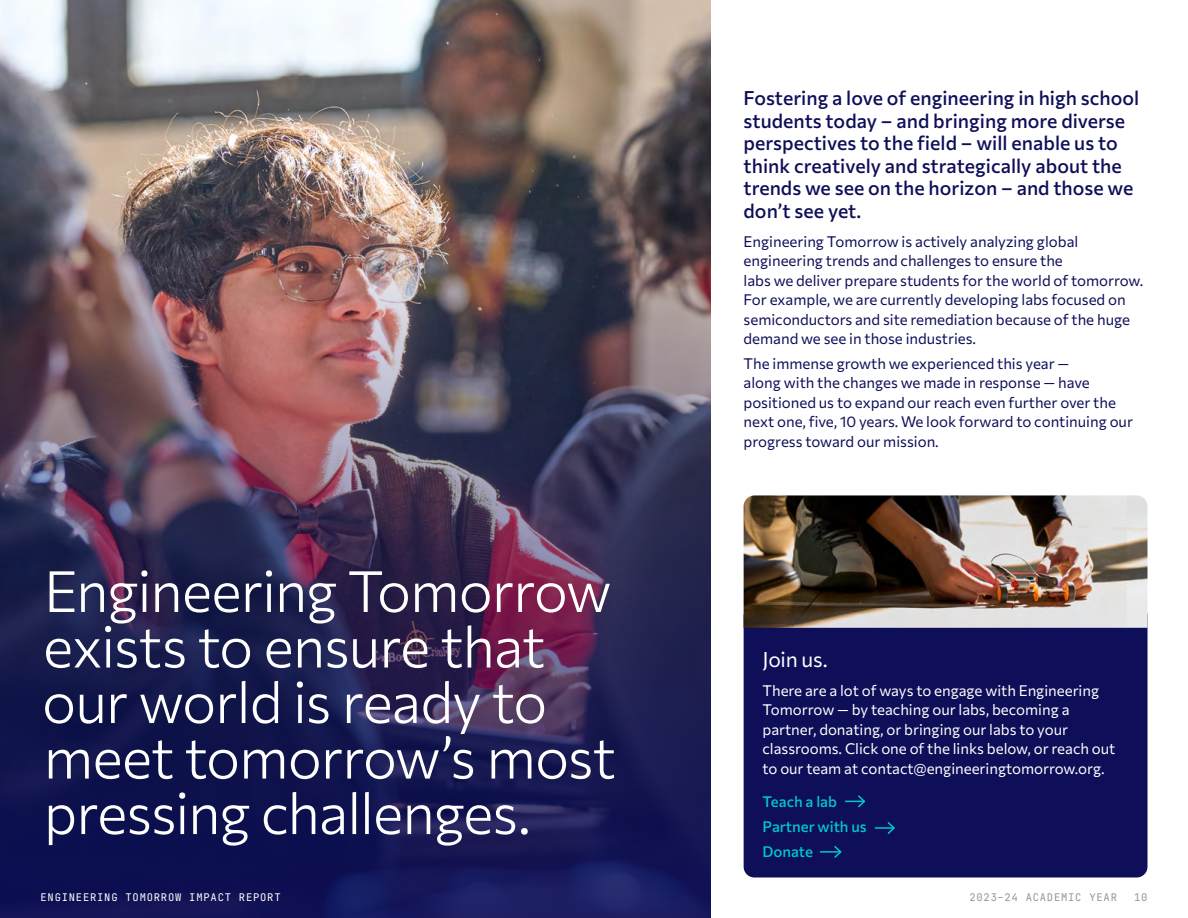
<style>
.page{position:relative;width:1188px;height:918px;background:#fff}
.page>*{position:absolute;margin:0;border:0;box-sizing:border-box;transform-origin:0 0}
.t1{font:300 57px/55.5px "Commissioner";letter-spacing:-.02em;color:#fff}
.t2{font:21px "Commissioner";letter-spacing:-.01em;color:#fff}
.t3{font:500 19.5px/22.5px "Commissioner";letter-spacing:.005em;color:#0e0e59}
.t4{font:15px/19.5px "Commissioner";color:#0e0e59}
.t5{font:15px/19.5px "Commissioner";color:#fff}
.t6{font:500 15px/24.8px "Commissioner";color:#00c7cc}
.t7{font:10.5px "Jet Brains Mono";letter-spacing:.075em;color:#fff}
.t8{font:10.5px "Jet Brains Mono";letter-spacing:.075em;color:#939598}
</style>
<div class="page">
<div style="left:744px;top:605px;width:404px;height:273px;background:#0e0e59;border-radius:11px"></div>
<img style="left:0;top:0;width:711px;height:135px">
<img style="left:0;top:135px;width:711px;height:783px">
<img style="left:744px;top:495px;width:404px;height:133px">
<svg style="left:845px;top:795px;width:21px;height:13px"></svg>
<svg style="left:875px;top:822px;width:20px;height:12px"></svg>
<hr style="left:820px;top:851px;width:21px;height:2px;background:#00c7cc">
<svg style="left:833px;top:845px;width:9px;height:13px"></svg>
<h3 class="t3" style="left:744px;top:85px;width:397px">Fostering a love of engineering in high school students today – and bringing more diverse perspectives to the field – will enable us to think creatively and strategically about the trends we see on the horizon – and those we don’t see yet.</h3>
<h1 class="t1" style="left:42px;top:560px;width:575px">Engineering Tomorrow exists to ensure that our world is ready to meet tomorrow’s most pressing challenges.</h1>
<p class="t4" style="left:744px;top:230px;width:401px">Engineering Tomorrow is actively analyzing global engineering trends and challenges to ensure the<br>labs we deliver prepare students for the world of tomorrow.<br>For example, we are currently developing labs focused on semiconductors and site remediation because of the huge demand we see in those industries.</p>
<p class="t4" style="left:744px;top:353px;width:391px">The immense growth we experienced this year —<br>along with the changes we made in response — have positioned us to expand our reach even further over the next one, five, 10 years. We look forward to continuing our progress toward our mission.</p>
<h2 class="t2" style="left:762px;top:643px;width:67px">Join us.</h2>
<p class="t5" style="left:762px;top:679px;width:354px">There are a lot of ways to engage with Engineering Tomorrow — by teaching our labs, becoming a partner, donating, or bringing our labs to your classrooms. Click one of the links below, or reach out to our team at contact@engineeringtomorrow.org.</p>
<p class="t6" style="left:762px;top:788px;width:106px">Teach a lab<br>Partner with us<br>Donate</p>
<p class="t7" style="left:40px;top:891px;width:242px">ENGINEERING TOMORROW IMPACT REPORT</p>
<p class="t8" style="left:969px;top:891px;width:149px">2023–24 ACADEMIC YEAR</p>
<p class="t8" style="left:1134px;top:891px;width:15px">10</p>
</div>
